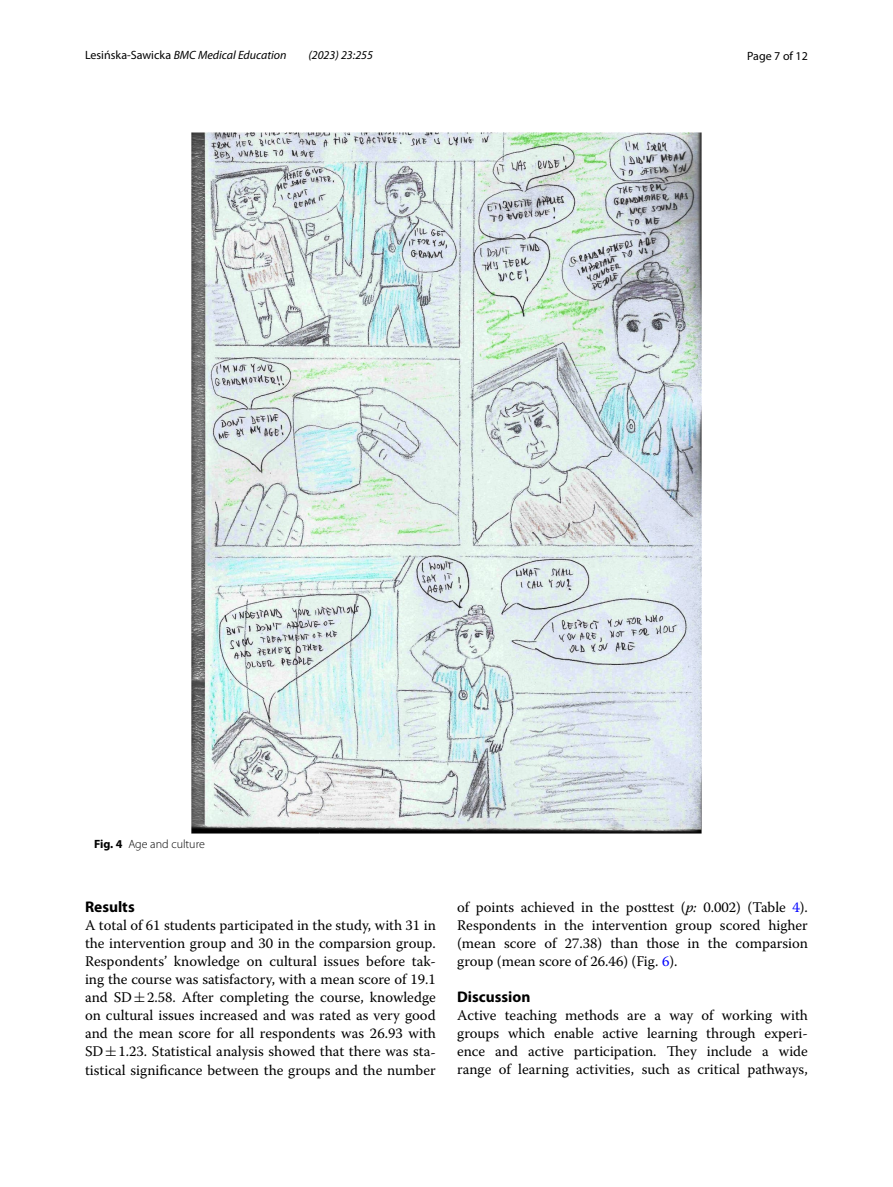
<style>
.page{position:relative;width:893px;height:1187px;background:#fff}
.page>*{position:absolute;margin:0;border:0;box-sizing:border-box;transform-origin:0 0}
.t1{font:700 15.45px "Myriad Pro";color:#000}
.t2{font:14.7px/18px "Warnock Pro";color:#000;text-align:justify}
.t3{font:italic 12px "Myriad Pro";color:#000}
.t4{font:300 12px "Myriad Pro";color:#000}
.t5{font:12px "Myriad Pro";color:#000}
.s1{font-style:normal}
.s2{font-weight:700}
.s3{font-family:"MTSY"}
.s4{font-style:italic}
.s5{color:#00f}
</style>
<div class="page">
<img style="left:191px;top:133px;width:511px;height:700px">
<p class="t3" style="left:85px;top:48px;width:203px"><span class="s1">Lesińska‑Sawicka</span> BMC Medical Education</p>
<p class="t3" style="left:308px;top:48px;width:66px">(2023) 23:255</p>
<p class="t5" style="left:747px;top:48px;width:62px">Page 7 of 12</p>
<p class="t4" style="left:94px;top:837px;width:112px"><span class="s2">Fig. 4</span> Age and culture</p>
<p class="t1" style="left:85px;top:897px;width:51px">Results</p>
<p class="t2" style="left:85px;top:916px;width:352px">A total of 61 students participated in the study, with 31 in the intervention group and 30 in the comparsion group.<br>Respondents’ knowledge on cultural issues before tak&shy;ing the course was satisfactory, with a mean score of 19.1 and SD<span class="s3">±</span>2.58. After completing the course, knowledge on cultural issues increased and was rated as very good and the mean score for all respondents was 26.93 with SD<span class="s3">±</span>1.23. Statistical analysis showed that there was sta&shy;tistical significance between the groups and the number</p>
<p class="t2" style="left:457px;top:897px;width:352px">of points achieved in the posttest (<span class="s4">p:</span> 0.002) (Table <span class="s5">4</span>).<br>Respondents in the intervention group scored higher (mean score of 27.38) than those in the comparsion group (mean score of 26.46) (Fig. <span class="s5">6</span>).</p>
<p class="t1" style="left:457px;top:986px;width:75px">Discussion</p>
<p class="t2" style="left:457px;top:1005px;width:352px">Active teaching methods are a way of working with groups which enable active learning through experi&shy;ence and active participation. They include a wide range of learning activities, such as critical pathways,</p>
</div>
